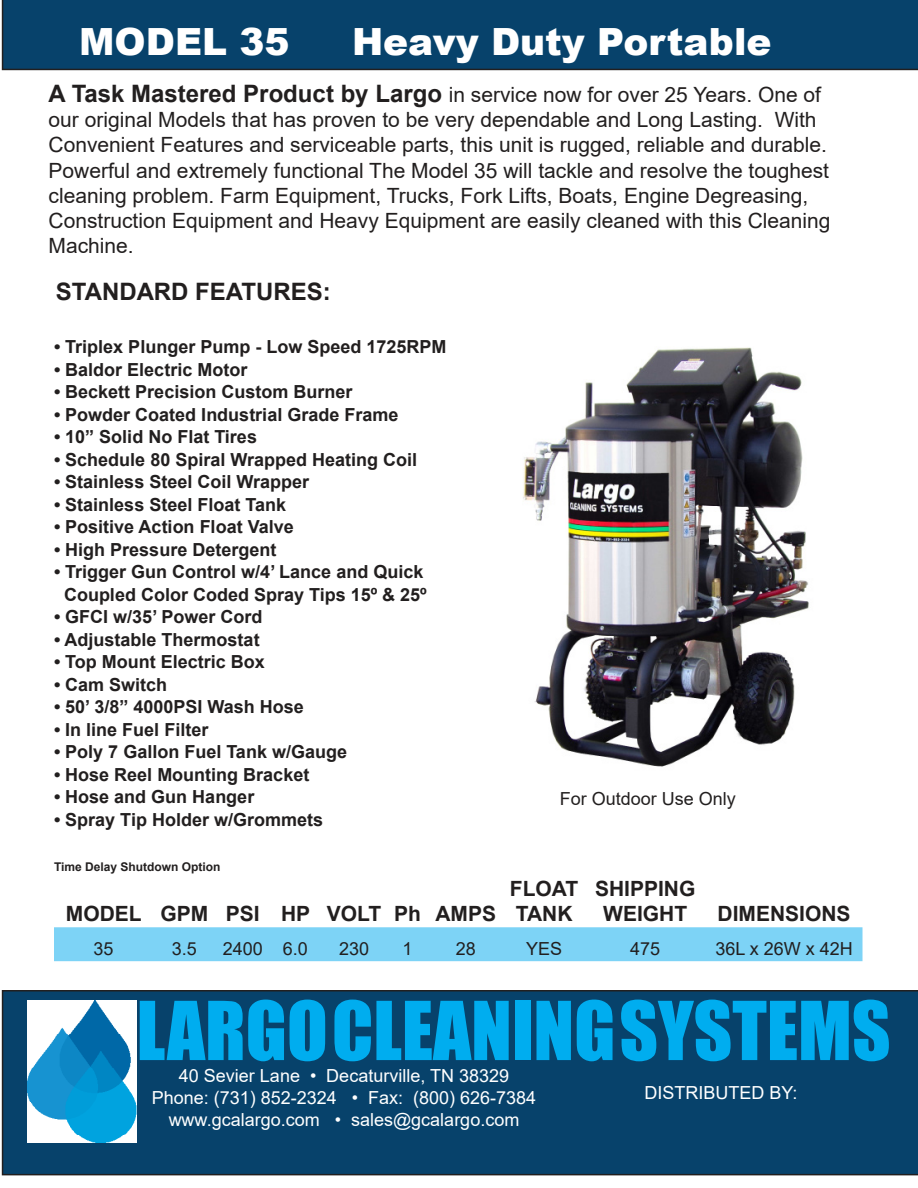
<style>
.page{position:relative;width:918px;height:1188px;background:#fff}
.page>*{position:absolute;margin:0;border:0;box-sizing:border-box;transform-origin:0 0}
.t1{font:75px "Impact";color:#00adef}
.t2{font:900 37.5px "Arial";color:#fff}
.t3{font:700 24px "Arial";color:#221f1f}
.t4{font:21px/25.2px "Arial";color:#221f1f}
.t5{font:700 21px/25.2px "Arial";color:#221f1f}
.t6{font:700 18px/22.5px "Arial";color:#221f1f;text-align:center}
.t7{font:18px/21.6px "Arial";color:#fff;text-align:center}
.t8{font:18px "Arial";color:#221f1f}
.t9{font:700 12px "Arial";color:#221f1f}
.s1{font-weight:700;font-size:24px}
</style>
<div class="page">
<div style="left:2px;top:990px;width:916px;height:185px;background:#07426b"></div>
<img style="left:27px;top:1001px;width:110px;height:142px">
<div style="left:2px;top:0;width:916px;height:70px;background:#07426b"></div>
<div style="left:54px;top:927px;width:808px;height:34px;background:#7dd3f6"></div>
<img style="left:523px;top:347px;width:286px;height:420px">
<h2 class="t2" style="left:79px;top:28px;width:212px">MODEL 35</h2>
<h2 class="t2" style="left:352px;top:28px;width:421px">Heavy Duty Portable</h2>
<p class="t4" style="left:49px;top:84px;width:783px"><span class="s1">A Task Mastered Product by Largo</span> in service now for over 25 Years. One of our original Models that has proven to be very dependable and Long Lasting. With Convenient Features and serviceable parts, this unit is rugged, reliable and durable.<br>Powerful and extremely functional The Model 35 will tackle and resolve the toughest cleaning problem. Farm Equipment, Trucks, Fork Lifts, Boats, Engine Degreasing, Construction Equipment and Heavy Equipment are easily cleaned with this Cleaning Machine.</p>
<h3 class="t3" style="left:56px;top:283px;width:277px">STANDARD FEATURES:</h3>
<p class="t6" style="left:54px;top:337px;width:394px">• Triplex Plunger Pump - Low Speed 1725RPM</p>
<p class="t6" style="left:54px;top:360px;width:195px">• Baldor Electric Motor</p>
<p class="t6" style="left:54px;top:382px;width:300px">• Beckett Precision Custom Burner</p>
<p class="t6" style="left:54px;top:405px;width:346px">• Powder Coated Industrial Grade Frame</p>
<p class="t6" style="left:54px;top:427px;width:205px">• 10” Solid No Flat Tires</p>
<p class="t6" style="left:54px;top:450px;width:365px">• Schedule 80 Spiral Wrapped Heating Coil</p>
<p class="t6" style="left:54px;top:472px;width:257px">• Stainless Steel Coil Wrapper</p>
<p class="t6" style="left:54px;top:495px;width:234px">• Stainless Steel Float Tank</p>
<p class="t6" style="left:54px;top:517px;width:241px">• Positive Action Float Valve</p>
<p class="t6" style="left:54px;top:540px;width:224px">• High Pressure Detergent</p>
<p class="t6" style="left:54px;top:562px;width:374px">• Trigger Gun Control w/4’ Lance and Quick<br>Coupled Color Coded Spray Tips 15º &amp; 25º</p>
<p class="t6" style="left:54px;top:607px;width:210px">• GFCI w/35’ Power Cord</p>
<p class="t6" style="left:54px;top:630px;width:207px">• Adjustable Thermostat</p>
<p class="t6" style="left:54px;top:652px;width:212px">• Top Mount Electric Box</p>
<p class="t6" style="left:54px;top:675px;width:115px">• Cam Switch</p>
<p class="t6" style="left:54px;top:697px;width:251px">• 50’ 3/8” 4000PSI Wash Hose</p>
<p class="t6" style="left:54px;top:720px;width:156px">• In line Fuel Filter</p>
<p class="t6" style="left:54px;top:742px;width:295px">• Poly 7 Gallon Fuel Tank w/Gauge</p>
<p class="t6" style="left:54px;top:765px;width:257px">• Hose Reel Mounting Bracket</p>
<p class="t6" style="left:54px;top:787px;width:202px">• Hose and Gun Hanger</p>
<p class="t6" style="left:54px;top:810px;width:271px">• Spray Tip Holder w/Grommets</p>
<p class="t9" style="left:54px;top:862px;width:168px">Time Delay Shutdown Option</p>
<p class="t5" style="left:66px;top:903px;width:432px">MODEL GPM PSI HP VOLT Ph AMPS</p>
<p class="t8" style="left:560px;top:792px;width:178px">For Outdoor Use Only</p>
<p class="t5" style="left:510px;top:878px;width:70px">FLOAT<br>TANK</p>
<p class="t5" style="left:595px;top:878px;width:102px;text-align:center">SHIPPING<br>WEIGHT</p>
<p class="t5" style="left:718px;top:903px;width:135px">DIMENSIONS</p>
<p class="t8" style="left:94px;top:942px;width:22px">35</p>
<p class="t8" style="left:172px;top:942px;width:27px">3.5</p>
<p class="t8" style="left:223px;top:942px;width:87px">2400 6.0</p>
<p class="t8" style="left:339px;top:942px;width:32px">230</p>
<p class="t8" style="left:403px;top:942px;width:12px">1</p>
<p class="t8" style="left:456px;top:942px;width:22px">28</p>
<p class="t8" style="left:526px;top:942px;width:38px">YES</p>
<p class="t8" style="left:630px;top:942px;width:32px">475</p>
<p class="t8" style="left:715px;top:942px;width:139px">36L x 26W x 42H</p>
<h1 class="t1" style="left:137px;top:990px;width:756px">LARGOCLEANINGSYSTEMS</h1>
<p class="t7" style="left:152px;top:1067px;width:386px">40 Sevier Lane • Decaturville, TN 38329<br>Phone: (731) 852-2324 • Fax: (800) 626-7384 www.gcalargo.com • sales@gcalargo.com</p>
<p class="t7" style="left:644px;top:1083px;width:155px">DISTRIBUTED BY:</p>
</div>
